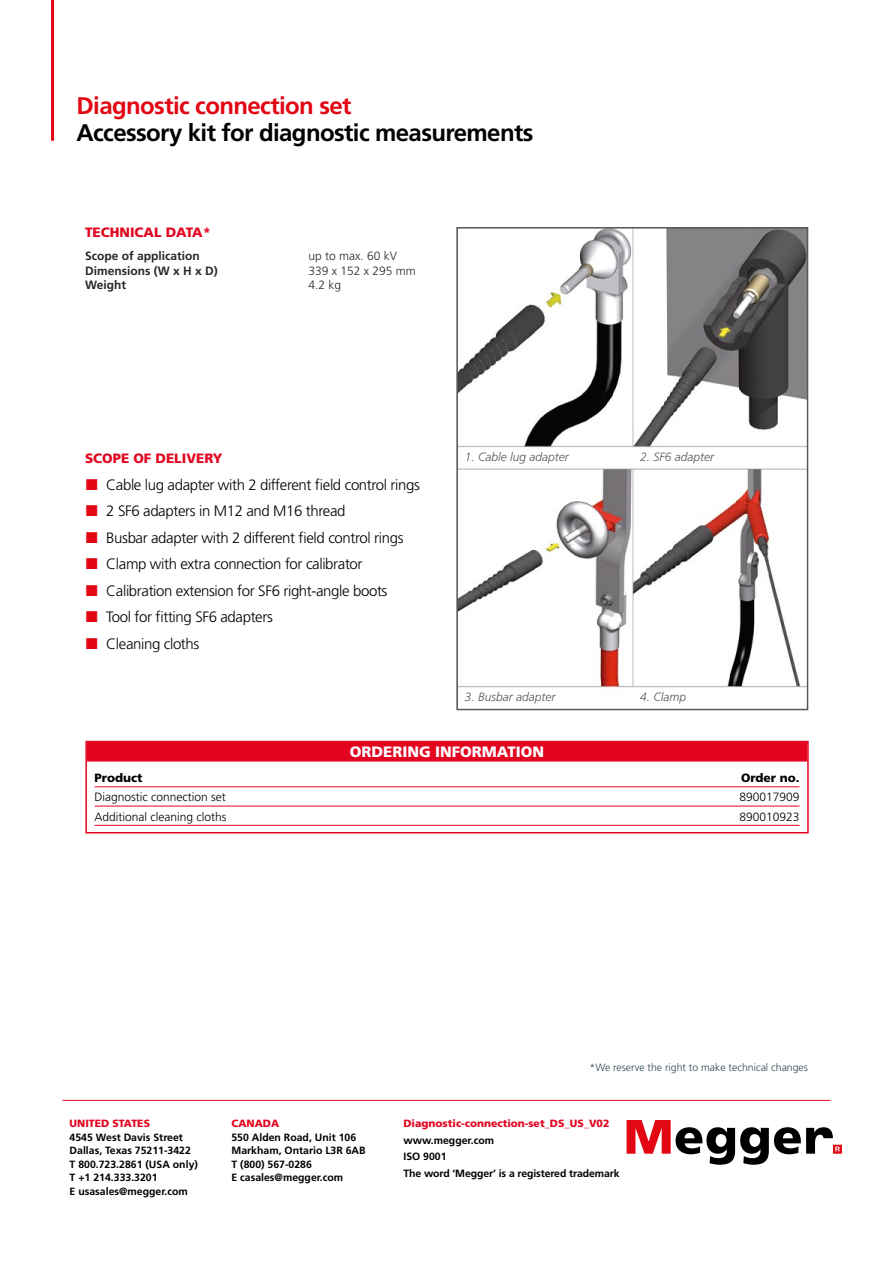
<style>
.page{position:relative;width:893px;height:1263px;background:#fff}
.page>*{position:absolute;margin:0;border:0;box-sizing:border-box;transform-origin:0 0}
.t1{font:700 24px "Frutiger LT Pro";letter-spacing:-.025em;color:#000}
.t2{font:700 24px "Frutiger LT Pro";letter-spacing:-.025em;color:#e30613}
.t3{font:300 15px/26.5px "Frutiger LT Pro";letter-spacing:-.025em;color:#000}
.t4{font:900 15px "Frutiger LT Pro";color:#fff}
.t5{font:900 13.5px "Frutiger LT Pro";color:#e30520}
.t6{font:300 12px "Frutiger LT Pro";color:#000}
.t7{font:italic 300 12px "Frutiger LT Pro";color:#575756}
.t8{font:700 12px "Frutiger LT Pro";color:#282827}
.t9{font:300 12px "Frutiger LT Pro";color:#282827}
.t10{font:900 12px "Frutiger LT Pro";color:#000}
.t11{font:700 10.5px/13.5px "Frutiger LT Pro";color:#000}
.t12{font:900 10.5px "Frutiger LT Pro";color:#e30520}
.t13{font:300 10.5px "Frutiger LT Pro";color:#2a464f}
</style>
<div class="page">
<hr style="left:63px;top:1100px;width:767px;height:1px;background:#e30520">
<svg style="left:627px;top:1120px;width:215px;height:45px"></svg>
<hr style="left:51px;top:0;width:3px;height:141px;background:#e30613">
<div style="left:87px;top:742px;width:720px;height:19px;background:#e30520"></div>
<hr style="left:95px;top:786px;width:704px;height:1px;background:#e30520">
<hr style="left:95px;top:806px;width:704px;height:1px;background:#e30520">
<hr style="left:95px;top:825px;width:704px;height:1px;background:#e30520">
<div style="left:85px;top:741px;width:724px;height:92px;border:2px solid #e30520"></div>
<img style="left:459px;top:230px;width:346px;height:458px">
<div style="left:456px;top:227px;width:352px;height:483px;border:2px solid #575756"></div>
<h1 class="t2" style="left:77px;top:91px;width:276px">Diagnostic connection set</h1>
<h1 class="t1" style="left:77px;top:118px;width:458px">Accessory kit for diagnostic measurements</h1>
<p class="t5" style="left:85px;top:224px;width:128px">TECHNICAL DATA*</p>
<p class="t8" style="left:85px;top:249px;width:116px">Scope of application</p>
<p class="t9" style="left:309px;top:249px;width:90px">up to max. 60 kV</p>
<p class="t8" style="left:85px;top:263px;width:134px">Dimensions (W x H x D)</p>
<p class="t9" style="left:309px;top:263px;width:109px">339 x 152 x 295 mm</p>
<p class="t8" style="left:85px;top:278px;width:43px">Weight</p>
<p class="t9" style="left:309px;top:278px;width:34px">4.2 kg</p>
<p class="t5" style="left:85px;top:450px;width:139px">SCOPE OF DELIVERY</p>
<p class="t3" style="left:106px;top:471px;width:315px">Cable lug adapter with 2 different field control rings 2 SF6 adapters in M12 and M16 thread<br>Busbar adapter with 2 different field control rings Clamp with extra connection for calibrator Calibration extension for SF6 right-angle boots<br>Tool for fitting SF6 adapters<br>Cleaning cloths</p>
<p class="t7" style="left:465px;top:450px;width:106px">1. Cable lug adapter</p>
<p class="t7" style="left:640px;top:450px;width:76px">2. SF6 adapter</p>
<p class="t7" style="left:465px;top:690px;width:92px">3. Busbar adapter</p>
<p class="t7" style="left:640px;top:690px;width:48px">4. Clamp</p>
<p class="t4" style="left:350px;top:743px;width:196px">ORDERING INFORMATION</p>
<p class="t10" style="left:95px;top:771px;width:49px">Product</p>
<p class="t10" style="left:741px;top:771px;width:60px">Order no.</p>
<p class="t6" style="left:95px;top:790px;width:133px">Diagnostic connection set</p>
<p class="t6" style="left:739px;top:790px;width:62px">890017909</p>
<p class="t6" style="left:95px;top:809px;width:134px">Additional cleaning cloths</p>
<p class="t6" style="left:739px;top:809px;width:62px">890010923</p>
<p class="t12" style="left:70px;top:1117px;width:82px">UNITED STATES</p>
<p class="t11" style="left:70px;top:1130px;width:130px">4545 West Davis Street<br>Dallas, Texas 75211-3422<br>T 800.723.2861 (USA only)<br>T +1 214.333.3201<br>E usasales@megger.com</p>
<p class="t12" style="left:231px;top:1117px;width:49px">CANADA</p>
<p class="t11" style="left:231px;top:1130px;width:136px">550 Alden Road, Unit 106<br>Markham, Ontario L3R 6AB<br>T (800) 567-0286<br>E casales@megger.com</p>
<p class="t13" style="left:589px;top:1061px;width:220px">*We reserve the right to make technical changes</p>
<p class="t12" style="left:403px;top:1117px;width:207px">Diagnostic-connection-set_DS_US_V02</p>
<p class="t11" style="left:403px;top:1132px;width:218px;line-height:16.5px">www.megger.com<br>ISO 9001<br>The word ‘Megger’ is a registered trademark</p>
</div>
